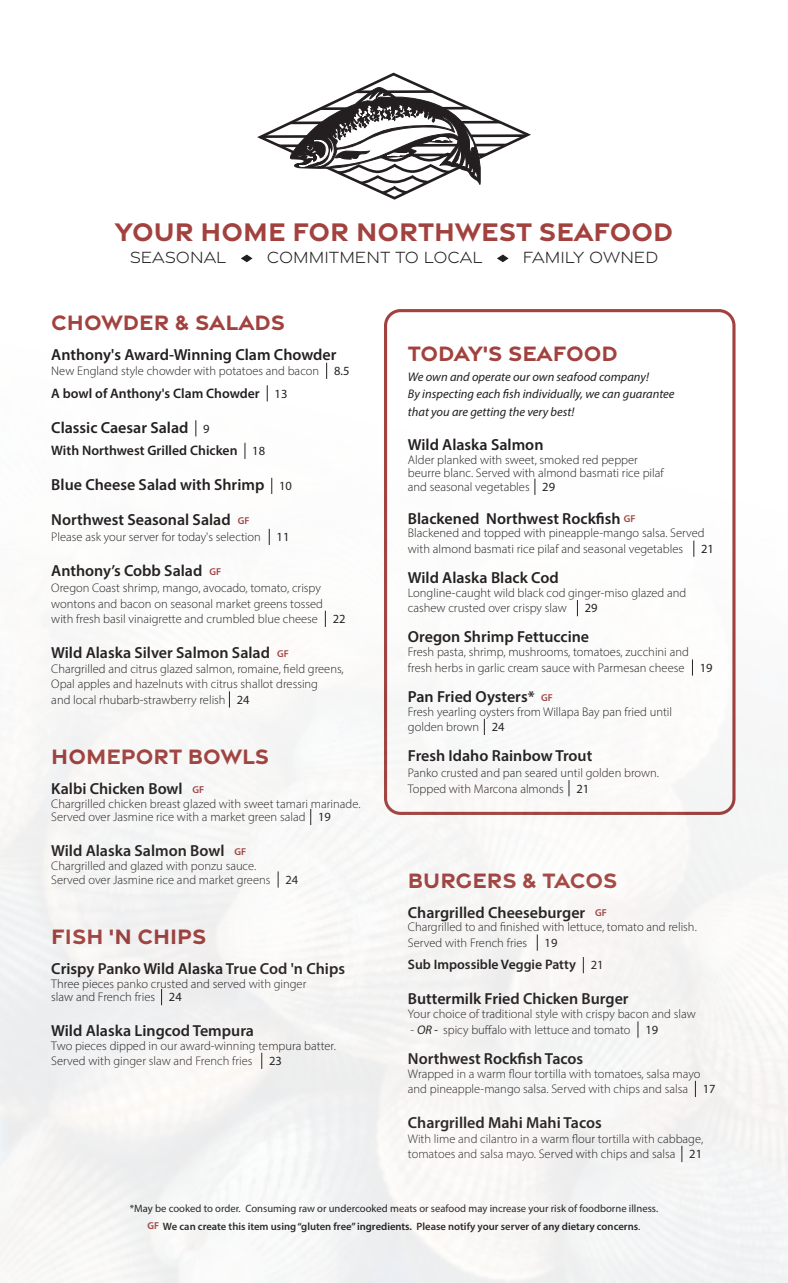
<style>
.page{position:relative;width:788px;height:1283px;background:#fff}
.page>*{position:absolute;margin:0;border:0;box-sizing:border-box;transform-origin:0 0}
.t1{font:700 27.5px "Gravesend Sans";color:#a2423f}
.t2{font:700 22.5px "Gravesend Sans";color:#a2423f}
.t3{font:300 17.5px "Gravesend Sans";color:#231f20}
.Name{font:600 16px "Myriad Pro";color:#231f20}
.t4{font:600 13.75px "Myriad Pro";color:#231f20}
.Name-2{font:300 12.5px/15.6px "Myriad Pro";color:#231f20}
.Name-3{font:italic 12.5px/17.5px "Myriad Pro";color:#231f20}
.t5{font:12.5px "Myriad Pro";color:#231f20}
.Section_Description{font:10.62px "Myriad Pro";color:#231f20}
.Item_Name{font:600 10.62px "Myriad Pro";color:#231f20}
.s1{font-size:10px;color:#a2423f}
.s2{font-weight:400}
.s3{font-weight:400;font-style:italic}
</style>
<div class="page">
<img style="left:0;top:72px;width:788px;height:1210px">
<p class="t1" style="left:115px;top:214px;width:559px">YOUR HOME FOR NORTHWEST SEAFOOD</p>
<p class="t3" style="left:130px;top:248px;width:98px">SEASONAL</p>
<p class="t3" style="left:267px;top:248px;width:217px">COMMITMENT TO LOCAL</p>
<p class="t3" style="left:523px;top:248px;width:137px">FAMILY OWNED</p>
<p class="t2" style="left:51px;top:307px;width:235px">CHOWDER &amp; SALADS</p>
<p class="Name" style="left:51px;top:344px;width:286px">Anthony's Award-Winning Clam Chowder</p>
<p class="Name-2" style="left:51px;top:363px;width:269px">New England style chowder with potatoes and bacon</p>
<p class="t5" style="left:334px;top:363px;width:17px">8.5</p>
<p class="t4" style="left:51px;top:384px;width:210px">A bowl of Anthony's Clam Chowder</p>
<p class="t5" style="left:274px;top:386px;width:14px">13</p>
<p class="Name" style="left:51px;top:417px;width:139px">Classic Caesar Salad</p>
<p class="t5" style="left:203px;top:421px;width:8px">9</p>
<p class="t4" style="left:51px;top:442px;width:188px">With Northwest Grilled Chicken</p>
<p class="t5" style="left:252px;top:443px;width:14px">18</p>
<p class="Name" style="left:51px;top:474px;width:214px">Blue Cheese Salad with Shrimp</p>
<p class="t5" style="left:279px;top:478px;width:14px">10</p>
<p class="Name" style="left:51px;top:509px;width:200px">Northwest Seasonal Salad <span class="s1">GF</span></p>
<p class="Name-2" style="left:51px;top:529px;width:211px">Please ask your server for today's selection</p>
<p class="t5" style="left:276px;top:529px;width:14px">11</p>
<p class="Name" style="left:51px;top:560px;width:171px">Anthony’s Cobb Salad <span class="s1">GF</span></p>
<p class="Name-2" style="left:51px;top:580px;width:273px">Oregon Coast shrimp, mango, avocado, tomato, crispy wontons and bacon on seasonal market greens tossed with fresh basil vinaigrette and crumbled blue cheese</p>
<p class="t5" style="left:333px;top:611px;width:14px">22</p>
<p class="Name" style="left:51px;top:642px;width:239px">Wild Alaska Silver Salmon Salad <span class="s1">GF</span></p>
<p class="Name-2" style="left:51px;top:661px;width:294px;line-height:15.2px">Chargrilled and citrus glazed salmon, romaine, field greens,<br>Opal apples and hazelnuts with citrus shallot dressing<br>and local rhubarb-strawberry relish</p>
<p class="t5" style="left:237px;top:692px;width:14px">24</p>
<p class="t2" style="left:51px;top:741px;width:219px">HOMEPORT BOWLS</p>
<p class="Name" style="left:51px;top:778px;width:154px">Kalbi Chicken Bowl <span class="s1">GF</span></p>
<p class="Name-2" style="left:51px;top:796px;width:310px;line-height:13.8px">Chargrilled chicken breast glazed with sweet tamari marinade.<br>Served over Jasmine rice with a market green salad <span class="s2">19</span></p>
<p class="Name" style="left:51px;top:840px;width:196px">Wild Alaska Salmon Bowl <span class="s1">GF</span></p>
<p class="Name-2" style="left:51px;top:859px;width:221px;line-height:13.8px">Chargrilled and glazed with ponzu sauce.<br>Served over Jasmine rice and market greens</p>
<p class="t5" style="left:285px;top:872px;width:14px">24</p>
<p class="t2" style="left:51px;top:921px;width:157px">FISH 'N CHIPS</p>
<p class="Name" style="left:51px;top:958px;width:295px">Crispy Panko Wild Alaska True Cod 'n Chips</p>
<p class="Name-2" style="left:51px;top:976px;width:256px;line-height:13.8px">Three pieces panko crusted and served with ginger slaw and French fries</p>
<p class="t5" style="left:169px;top:989px;width:14px">24</p>
<p class="Name" style="left:51px;top:1020px;width:204px">Wild Alaska Lingcod Tempura</p>
<p class="Name-2" style="left:51px;top:1038px;width:286px;line-height:15px">Two pieces dipped in our award-winning tempura batter.<br>Served with ginger slaw and French fries</p>
<p class="t5" style="left:269px;top:1053px;width:14px">23</p>
<p class="t2" style="left:408px;top:339px;width:211px">TODAY'S SEAFOOD</p>
<p class="Name-3" style="left:408px;top:367px;width:268px">We own and operate our own seafood company!<br>By inspecting each fish individually, we can guarantee that you are getting the very best!</p>
<p class="Name" style="left:408px;top:434px;width:137px">Wild Alaska Salmon</p>
<p class="Name-2" style="left:408px;top:452px;width:257px;line-height:13.8px">Alder planked with sweet, smoked red pepper beurre blanc. Served with almond basmati rice pilaf and seasonal vegetables <span class="s2">29</span></p>
<p class="Name" style="left:408px;top:508px;width:229px">Blackened Northwest Rockfish <span class="s1">GF</span></p>
<p class="Name-2" style="left:408px;top:525px;width:298px">Blackened and topped with pineapple-mango salsa. Served with almond basmati rice pilaf and seasonal vegetables</p>
<p class="t5" style="left:701px;top:541px;width:14px">21</p>
<p class="Name" style="left:408px;top:567px;width:152px">Wild Alaska Black Cod</p>
<p class="Name-2" style="left:408px;top:585px;width:280px">Longline-caught wild black cod ginger-miso glazed and cashew crusted over crispy slaw</p>
<p class="t5" style="left:584px;top:600px;width:14px">29</p>
<p class="Name" style="left:408px;top:627px;width:183px">Oregon Shrimp Fettuccine</p>
<p class="Name-2" style="left:408px;top:644px;width:306px">Fresh pasta, shrimp, mushrooms, tomatoes, zucchini and fresh herbs in garlic cream sauce with Parmesan cheese <span class="s2">19</span></p>
<p class="Name" style="left:408px;top:686px;width:147px">Pan Fried Oysters* <span class="s1">GF</span></p>
<p class="Name-2" style="left:408px;top:703px;width:266px">Fresh yearling oysters from Willapa Bay pan fried until golden brown <span class="s2">24</span></p>
<p class="Name" style="left:408px;top:745px;width:186px">Fresh Idaho Rainbow Trout</p>
<p class="Name-2" style="left:408px;top:765px;width:253px">Panko crusted and pan seared until golden brown.<br>Topped with Marcona almonds</p>
<p class="t5" style="left:576px;top:780px;width:14px">21</p>
<p class="t2" style="left:408px;top:865px;width:211px">BURGERS &amp; TACOS</p>
<p class="Name" style="left:408px;top:902px;width:200px">Chargrilled Cheeseburger <span class="s1">GF</span></p>
<p class="Name-2" style="left:408px;top:919px;width:290px">Chargrilled to and finished with lettuce, tomato and relish.<br>Served with French fries</p>
<p class="t5" style="left:544px;top:935px;width:14px">19</p>
<p class="t4" style="left:408px;top:956px;width:169px">Sub Impossible Veggie Patty</p>
<p class="t5" style="left:590px;top:957px;width:14px">21</p>
<p class="Name" style="left:408px;top:989px;width:222px">Buttermilk Fried Chicken Burger</p>
<p class="Name-2" style="left:408px;top:1006px;width:289px">Your choice of traditional style with crispy bacon and slaw</p>
<p class="Name-2" style="left:410px;top:1021px;width:221px">- <span class="s3">OR -</span> spicy buffalo with lettuce and tomato</p>
<p class="t5" style="left:645px;top:1022px;width:14px">19</p>
<p class="Name" style="left:408px;top:1048px;width:177px">Northwest Rockfish Tacos</p>
<p class="Name-2" style="left:408px;top:1065px;width:294px">Wrapped in a warm flour tortilla with tomatoes, salsa mayo and pineapple-mango salsa. Served with chips and salsa</p>
<p class="t5" style="left:702px;top:1081px;width:14px">17</p>
<p class="Name" style="left:408px;top:1112px;width:195px">Chargrilled Mahi Mahi Tacos</p>
<p class="Name-2" style="left:408px;top:1131px;width:297px;line-height:15px">With lime and cilantro in a warm flour tortilla with cabbage, tomatoes and salsa mayo. Served with chips and salsa</p>
<p class="t5" style="left:689px;top:1146px;width:14px">21</p>
<p class="Section_Description" style="left:130px;top:1202px;width:530px">*May be cooked to order. Consuming raw or undercooked meats or seafood may increase your risk of foodborne illness.</p>
<p class="Item_Name" style="left:148px;top:1219px;width:494px"><span class="s1">GF</span> We can create this item using “gluten free” ingredients. Please notify your server of any dietary concerns<span class="s2">.</span></p>
</div>
